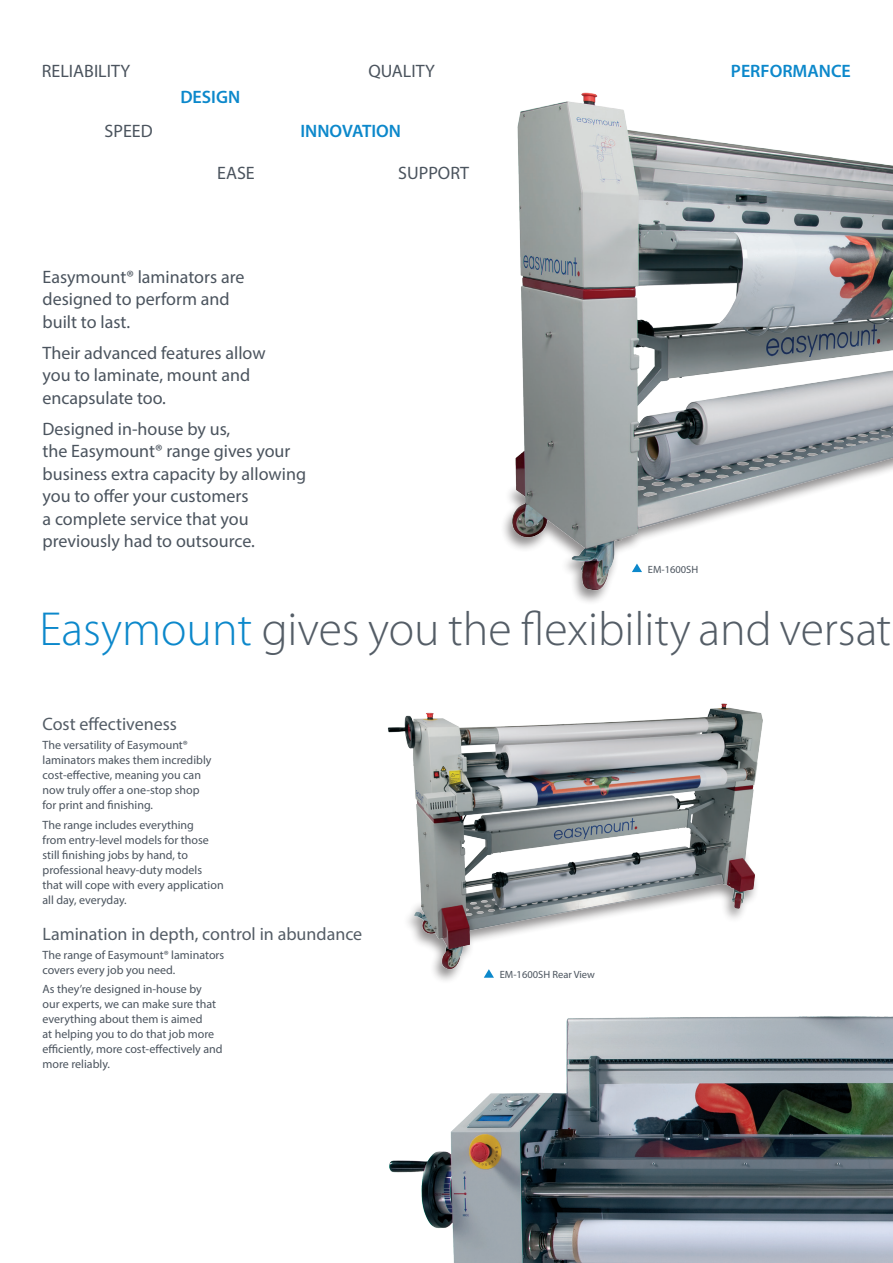
<style>
.page{position:relative;width:893px;height:1263px;background:#fff}
.page>*{position:absolute;margin:0;border:0;box-sizing:border-box;transform-origin:0 0}
.t1{font:300 48px "Myriad Pro";color:#545d66}
.t2{font:18px/22.5px "Myriad Pro";color:#4b545e}
.t3{font:18px "Myriad Pro";color:#545d66}
.t4{font:600 18px "Myriad Pro";color:#0c88cb}
.t5{font:12px/15px "Myriad Pro";color:#4b545e}
.t6{font:10.5px "Myriad Pro";color:#4b545e}
.s1{color:#0c88cb}
</style>
<div class="page">
<img style="left:389px;top:1016px;width:504px;height:247px">
<img style="left:387px;top:703px;width:376px;height:268px">
<img style="left:503px;top:92px;width:390px;height:508px">
<svg style="left:632px;top:563px;width:10px;height:9px"></svg>
<svg style="left:484px;top:969px;width:10px;height:9px"></svg>
<p class="t2" style="left:42px;top:60px;width:90px">RELIABILITY</p>
<p class="t2" style="left:368px;top:60px;width:68px">QUALITY</p>
<p class="t2" style="left:105px;top:119px;width:50px">SPEED</p>
<p class="t4" style="left:180px;top:85px;width:61px">DESIGN</p>
<p class="t2" style="left:217px;top:162px;width:39px">EASE</p>
<p class="t4" style="left:301px;top:119px;width:102px">INNOVATION</p>
<p class="t2" style="left:398px;top:162px;width:72px">SUPPORT</p>
<p class="t2" style="left:43px;top:265px;width:203px">Easymount® laminators are designed to perform and built to last.</p>
<p class="t2" style="left:43px;top:341px;width:225px">Their advanced features allow you to laminate, mount and encapsulate too.</p>
<p class="t2" style="left:43px;top:417px;width:265px">Designed in-house by us,<br>the Easymount® range gives your business extra capacity by allowing you to offer your customers<br>a complete service that you previously had to outsource.</p>
<p class="t4" style="left:731px;top:60px;width:121px">PERFORMANCE</p>
<p class="t6" style="left:648px;top:563px;width:52px">EM-1600SH</p>
<p class="t1" style="left:39px;top:600px;width:853px"><span class="s1">Easymount</span> gives you the flexibility and versat</p>
<p class="t3" style="left:43px;top:713px;width:136px">Cost effectiveness</p>
<p class="t5" style="left:43px;top:737px;width:171px">The versatility of Easymount® laminators makes them incredibly cost-effective, meaning you can now truly offer a one-stop shop for print and finishing.</p>
<p class="t5" style="left:43px;top:817px;width:183px">The range includes everything<br>from entry-level models for those still finishing jobs by hand, to professional heavy-duty models that will cope with every application all day, everyday.</p>
<p class="t3" style="left:43px;top:923px;width:321px">Lamination in depth, control in abundance</p>
<p class="t5" style="left:43px;top:947px;width:183px">The range of Easymount® laminators covers every job you need.</p>
<p class="t5" style="left:43px;top:982px;width:182px">As they’re designed in-house by<br>our experts, we can make sure that everything about them is aimed<br>at helping you to do that job more efficiently, more cost-effectively and more reliably.</p>
<p class="t6" style="left:500px;top:968px;width:97px">EM-1600SH Rear View</p>
</div>
